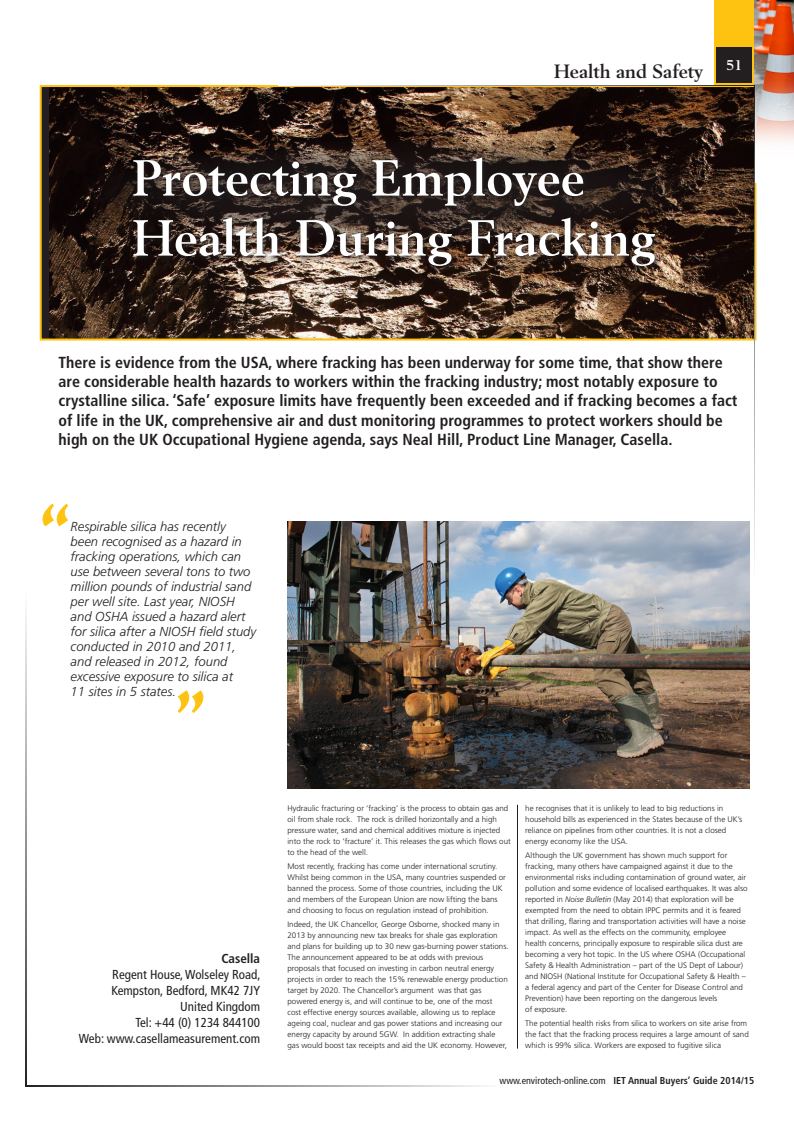
<style>
.page{position:relative;width:794px;height:1134px;background:#fff}
.page>*{position:absolute;margin:0;border:0;box-sizing:border-box;transform-origin:0 0}
.t1{font:700 50px/60px "Berling";color:#fff}
.t2{font:700 19px "Berling";color:#231f20}
.t3{font:700 condensed 16px/19.2px "Frutiger";color:#231f20}
.t4{font:700 14px "Berling";color:#fff}
.t5{font:italic 300 13px/15px "Frutiger";color:#231f20}
.t6{font:condensed 13px/16px "Frutiger";color:#231f20}
.t7{font:700 condensed 13px "Frutiger";color:#231f20}
.t8{font:700 condensed 10px "Frutiger";color:#231f20}
.t9{font:300 8px/11px "Frutiger";color:#231f20}
.s1{font-style:italic}
.s2{font-weight:400}
</style>
<div class="page">
<img style="left:49px;top:88px;width:704px;height:250px">
<div style="left:40px;top:85px;width:716px;height:256px;border:2px solid #fec210"></div>
<img style="left:754px;top:0;width:40px;height:182px">
<div style="left:714px;top:0;width:40px;height:85px;background:#fec210"></div>
<div style="left:717px;top:48px;width:35px;height:35px;background:#231f20"></div>
<svg style="left:278px;top:85px;width:476px;height:1px"></svg>
<svg style="left:754px;top:85px;width:1px;height:477px"></svg>
<svg style="left:42px;top:503px;width:27px;height:24px"></svg>
<svg style="left:177px;top:690px;width:27px;height:23px"></svg>
<img style="left:288px;top:521px;width:461px;height:268px">
<svg style="left:73px;top:137px;width:640px;height:108px;background:#3b291f"></svg>
<svg style="left:130px;top:155px;width:532px;height:118px;background:#3a2d27"></svg>
<hr style="left:517px;top:805px;width:1px;height:244px;background:#231f20">
<svg style="left:26px;top:1086px;width:459px;height:1px"></svg>
<svg style="left:26px;top:610px;width:1px;height:476px"></svg>
<p class="t2" style="left:554px;top:60px;width:151px">Health and Safety</p>
<p class="t4" style="left:726px;top:57px;width:17px">51</p>
<p class="t1" style="left:132px;top:148px;width:525px">Protecting Employee<br>Health During Fracking</p>
<p class="t3" style="left:59px;top:353px;width:680px">There is evidence from the USA, where fracking has been underway for some time, that show there are considerable health hazards to workers within the fracking industry; most notably exposure to crystalline silica. ‘Safe’ exposure limits have frequently been exceeded and if fracking becomes a fact of life in the UK, comprehensive air and dust monitoring programmes to protect workers should be high on the UK Occupational Hygiene agenda, says Neal Hill, Product Line Manager, Casella.</p>
<p class="t5" style="left:71px;top:519px;width:187px">Respirable silica has recently been recognised as a hazard in fracking operations, which can use between several tons to two million pounds of industrial sand per well site. Last year, NIOSH and OSHA issued a hazard alert for silica after a NIOSH field study conducted in 2010 and 2011, and released in 2012, found excessive exposure to silica at<br>11 sites in 5 states.</p>
<p class="t7" style="left:221px;top:950px;width:40px">Casella</p>
<p class="t6" style="left:111px;top:966px;width:151px">Regent House, Wolseley Road,<br>Kempston, Bedford, MK42 7JY</p>
<p class="t6" style="left:180px;top:998px;width:81px">United Kingdom</p>
<p class="t6" style="left:135px;top:1014px;width:126px">Tel: +44 (0) 1234 844100</p>
<p class="t6" style="left:79px;top:1030px;width:183px">Web: www.casellameasurement.com</p>
<p class="t9" style="left:287px;top:803px;width:225px">Hydraulic fracturing or ‘fracking’ is the process to obtain gas and oil from shale rock. The rock is drilled horizontally and a high pressure water, sand and chemical additives mixture is injected into the rock to ‘fracture’ it. This releases the gas which flows out to the head of the well.</p>
<p class="t9" style="left:287px;top:860px;width:220px">Most recently, fracking has come under international scrutiny.<br>Whilst being common in the USA, many countries suspended or banned the process. Some of those countries, including the UK and members of the European Union are now lifting the bans and choosing to focus on regulation instead of prohibition.</p>
<p class="t9" style="left:287px;top:918px;width:223px">Indeed, the UK Chancellor, George Osborne, shocked many in 2013 by announcing new tax breaks for shale gas exploration and plans for building up to 30 new gas-burning power stations.<br>The announcement appeared to be at odds with previous proposals that focused on investing in carbon neutral energy projects in order to reach the 15% renewable energy production target by 2020. The Chancellor’s argument was that gas powered energy is, and will continue to be, one of the most<br>cost effective energy sources available, allowing us to replace ageing coal, nuclear and gas power stations and increasing our energy capacity by around 5GW. In addition extracting shale gas would boost tax receipts and aid the UK economy. However,</p>
<p class="t9" style="left:525px;top:803px;width:218px">he recognises that it is unlikely to lead to big reductions in household bills as experienced in the States because of the UK’s reliance on pipelines from other countries. It is not a closed energy economy like the USA.</p>
<p class="t9" style="left:525px;top:849px;width:224px">Although the UK government has shown much support for fracking, many others have campaigned against it due to the environmental risks including contamination of ground water, air pollution and some evidence of localised earthquakes. It was also reported in <span class="s1">Noise Bulletin</span> (May 2014) that exploration will be exempted from the need to obtain IPPC permits and it is feared that drilling, flaring and transportation activities will have a noise impact. As well as the effects on the community, employee health concerns, principally exposure to respirable silica dust are becoming a very hot topic. In the US where OSHA (Occupational Safety &amp; Health Administration – part of the US Dept of Labour) and NIOSH (National Institute for Occupational Safety &amp; Health – a federal agency and part of the Center for Disease Control and Prevention) have been reporting on the dangerous levels<br>of exposure.</p>
<p class="t9" style="left:525px;top:1017px;width:225px">The potential health risks from silica to workers on site arise from the fact that the fracking process requires a large amount of sand which is 99% silica. Workers are exposed to fugitive silica</p>
<p class="t8" style="left:499px;top:1074px;width:256px"><span class="s2">www.envirotech-online.com</span> IET Annual Buyers’ Guide 2014/15</p>
</div>
